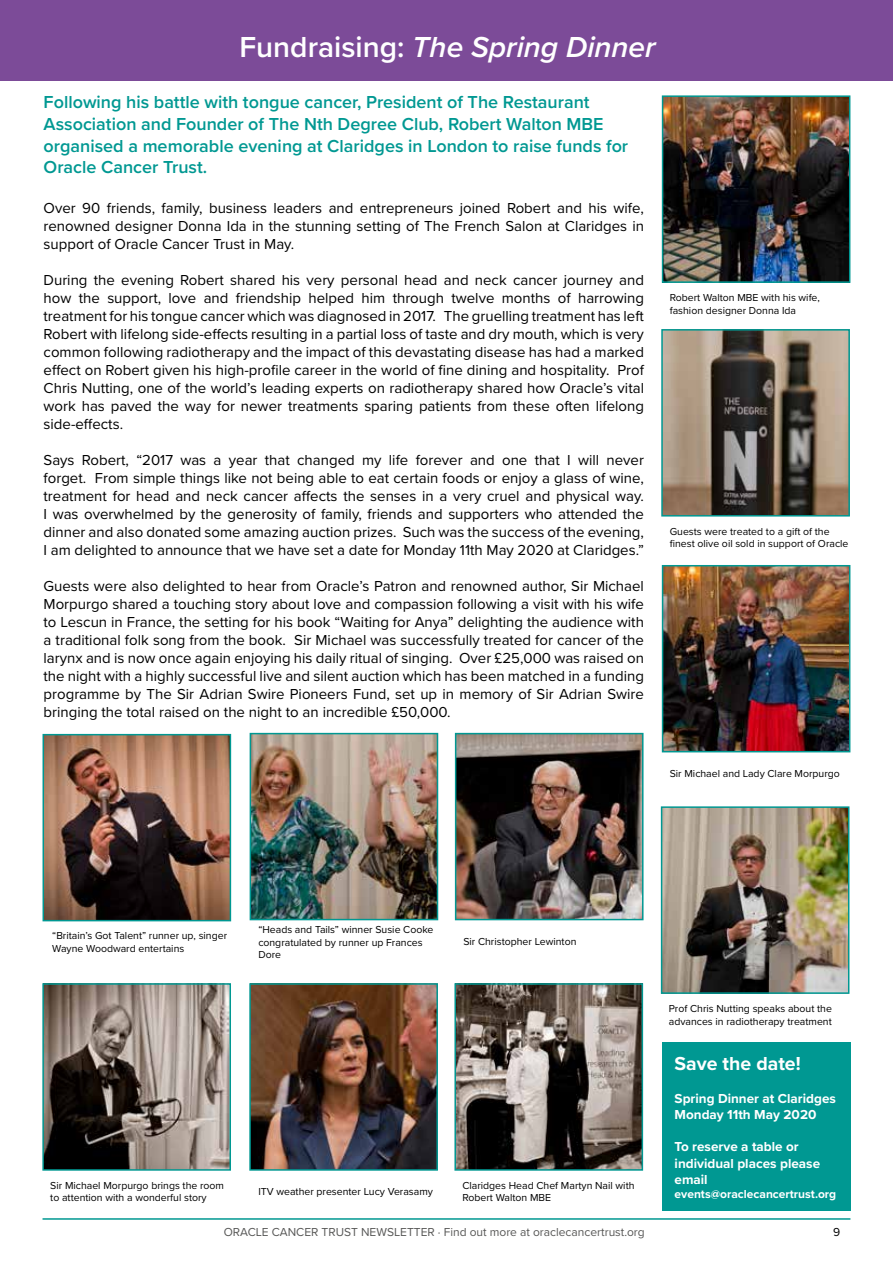
<style>
.page{position:relative;width:893px;height:1263px;background:#fff}
.page>*{position:absolute;margin:0;border:0;box-sizing:border-box;transform-origin:0 0}
.t1{font:italic 600 30px "Proxima Nova";color:#fff}
.t2{font:700 19.5px "Proxima Nova";color:#fff}
.t3{font:600 18px/21.6px "Proxima Nova";color:#009892}
.t4{font:15px/18px "Proxima Nova";color:#000;text-align:justify}
.t5{font:700 13.5px/16.2px "Proxima Nova";color:#fff}
.t6{font:12px "Proxima Nova";color:#575756}
.t7{font:700 12px "Proxima Nova";color:#fff}
.t8{font:12px "Proxima Nova";color:#000}
.t9{font:10.5px/12.6px "Proxima Nova";color:#000}
.s1{font-style:normal}
</style>
<div class="page">
<hr style="left:43px;top:1218px;width:807px;height:2px;background:#009892">
<div style="left:0;top:0;width:893px;height:81px;background:#7c4b98"></div>
<img style="left:665px;top:98px;width:182px;height:182px">
<div style="left:662px;top:95px;width:188px;height:188px;border:2px solid #009892"></div>
<img style="left:664px;top:332px;width:183px;height:181px">
<div style="left:661px;top:329px;width:189px;height:187px;border:2px solid #009892"></div>
<img style="left:665px;top:568px;width:182px;height:181px">
<div style="left:662px;top:565px;width:188px;height:187px;border:2px solid #009892"></div>
<img style="left:46px;top:737px;width:182px;height:181px">
<div style="left:43px;top:734px;width:188px;height:187px;border:2px solid #009892"></div>
<img style="left:253px;top:736px;width:182px;height:181px">
<div style="left:250px;top:733px;width:188px;height:187px;border:2px solid #009892"></div>
<img style="left:458px;top:736px;width:182px;height:181px">
<div style="left:455px;top:733px;width:188px;height:187px;border:2px solid #009892"></div>
<img style="left:664px;top:809px;width:182px;height:182px">
<div style="left:661px;top:806px;width:188px;height:188px;border:2px solid #009892"></div>
<img style="left:45px;top:986px;width:183px;height:182px">
<div style="left:42px;top:983px;width:189px;height:188px;border:2px solid #009892"></div>
<img style="left:252px;top:986px;width:183px;height:182px">
<div style="left:249px;top:983px;width:189px;height:188px;border:2px solid #009892"></div>
<img style="left:457px;top:986px;width:183px;height:182px">
<div style="left:454px;top:983px;width:189px;height:188px;border:2px solid #009892"></div>
<div style="left:662px;top:1042px;width:188px;height:169px;background:#009892"></div>
<h1 class="t1" style="left:239px;top:24px;width:418px"><span class="s1">Fundraising:</span> The Spring Dinner</h1>
<p class="t3" style="left:44px;top:91px;width:586px">Following his battle with tongue cancer, President of The Restaurant Association and Founder of The Nth Degree Club, Robert Walton MBE organised a memorable evening at Claridges in London to raise funds for Oracle Cancer Trust.</p>
<p class="t4" style="left:44px;top:198px;width:602px">Over 90 friends, family, business leaders and entrepreneurs joined Robert and his wife, renowned designer Donna Ida in the stunning setting of The French Salon at Claridges in support of Oracle Cancer Trust in May.</p>
<p class="t4" style="left:44px;top:270px;width:602px">During the evening Robert shared his very personal head and neck cancer journey and how the support, love and friendship helped him through twelve months of harrowing treatment for his tongue cancer which was diagnosed in 2017. The gruelling treatment has left Robert with lifelong side-effects resulting in a partial loss of taste and dry mouth, which is very common following radiotherapy and the impact of this devastating disease has had a marked effect on Robert given his high-profile career in the world of fine dining and hospitality. Prof Chris Nutting, one of the world’s leading experts on radiotherapy shared how Oracle’s vital work has paved the way for newer treatments sparing patients from these often lifelong side-effects.</p>
<p class="t4" style="left:44px;top:450px;width:602px">Says Robert, “2017 was a year that changed my life forever and one that I will never forget. From simple things like not being able to eat certain foods or enjoy a glass of wine, treatment for head and neck cancer affects the senses in a very cruel and physical way.<br>I was overwhelmed by the generosity of family, friends and supporters who attended the dinner and also donated some amazing auction prizes. Such was the success of the evening, I am delighted to announce that we have set a date for Monday 11th May 2020 at Claridges.”</p>
<p class="t4" style="left:44px;top:576px;width:602px">Guests were also delighted to hear from Oracle’s Patron and renowned author, Sir Michael Morpurgo shared a touching story about love and compassion following a visit with his wife to Lescun in France, the setting for his book “Waiting for Anya” delighting the audience with a traditional folk song from the book. Sir Michael was successfully treated for cancer of the larynx and is now once again enjoying his daily ritual of singing. Over £25,000 was raised on the night with a highly successful live and silent auction which has been matched in a funding programme by The Sir Adrian Swire Pioneers Fund, set up in memory of Sir Adrian Swire bringing the total raised on the night to an incredible £50,000.</p>
<p class="t9" style="left:670px;top:291px;width:152px">Robert Walton MBE with his wife, fashion designer Donna Ida</p>
<p class="t9" style="left:670px;top:524px;width:180px">Guests were treated to a gift of the finest olive oil sold in support of Oracle</p>
<p class="t9" style="left:670px;top:766px;width:172px">Sir Michael and Lady Clare Morpurgo</p>
<p class="t9" style="left:52px;top:929px;width:176px">“Britain’s Got Talent” runner up, singer<br>Wayne Woodward entertains</p>
<p class="t9" style="left:258px;top:923px;width:177px">“Heads and Tails” winner Susie Cooke congratulated by runner up Frances<br>Dore</p>
<p class="t9" style="left:463px;top:934px;width:115px">Sir Christopher Lewinton</p>
<p class="t9" style="left:50px;top:1178px;width:175px">Sir Michael Morpurgo brings the room to attention with a wonderful story</p>
<p class="t9" style="left:258px;top:1185px;width:176px">ITV weather presenter Lucy Verasamy</p>
<p class="t9" style="left:462px;top:1178px;width:174px">Claridges Head Chef Martyn Nail with<br>Robert Walton MBE</p>
<p class="t9" style="left:669px;top:1002px;width:165px">Prof Chris Nutting speaks about the advances in radiotherapy treatment</p>
<h2 class="t2" style="left:675px;top:1049px;width:128px">Save the date!</h2>
<p class="t5" style="left:675px;top:1090px;width:163px">Spring Dinner at Claridges<br>Monday 11th May 2020</p>
<p class="t5" style="left:675px;top:1138px;width:147px">To reserve a table or individual places please email</p>
<p class="t7" style="left:675px;top:1185px;width:163px">events@oraclecancertrust.org</p>
<p class="t6" style="left:224px;top:1223px;width:422px">ORACLE CANCER TRUST NEWSLETTER · Find out more at oraclecancertrust.org</p>
<p class="t8" style="left:833px;top:1223px;width:9px">9</p>
</div>
